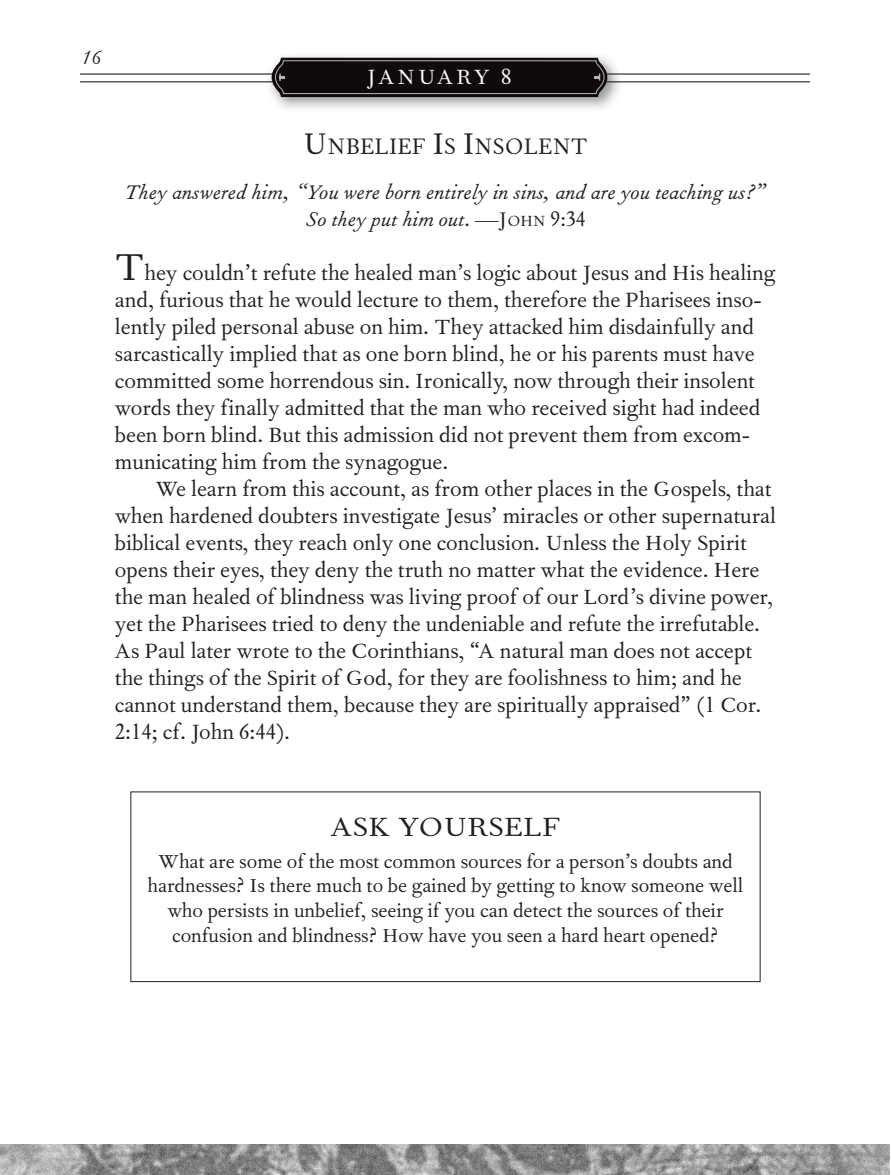
<style>
.page{position:relative;width:891px;height:1175px;background:#fff}
.page>*{position:absolute;margin:0;border:0;box-sizing:border-box;transform-origin:0 0}
.t1{font:31.72px "Fournier";color:#231f20;scale:1.06 1}
.t2{font:27px "Fournier";color:#231f20;scale:.95 1}
.t3{font:24.75px/27px "Fournier";color:#231f20}
.t4{font:24.75px "Fournier";letter-spacing:.105em;color:#fff}
.t5{font:italic 23.62px/27px "Fournier";color:#231f20;text-align:center}
.t6{font:22.5px/24.8px "Fournier";color:#231f20;text-align:center}
.t7{font:italic 22.5px "Fournier";color:#231f20}
.s1{font-size:36px}
.s2{font-style:normal}
.s3{font-style:normal;font-size:17.78px}
.s4{font-size:45px}
</style>
<div class="page">
<div style="left:130px;top:791px;width:630px;height:191px;border:1px solid #231f20"></div>
<img style="left:0;top:1144px;width:890px;height:30px">
<img style="left:261px;top:56px;width:367px;height:53px">
<svg style="left:272px;top:58px;width:335px;height:39px;background:#1e181a"></svg>
<hr style="left:80px;top:73px;width:192px;height:2px;background:#231f20">
<hr style="left:80px;top:81px;width:192px;height:1px;background:#231f20">
<hr style="left:607px;top:73px;width:203px;height:2px;background:#231f20">
<hr style="left:607px;top:81px;width:203px;height:1px;background:#231f20">
<p class="t7" style="left:81px;top:49px;width:21px">16</p>
<p class="t4" style="left:367px;top:68px;width:146px">JANUARY 8</p>
<p class="t2" style="left:303px;top:136px;width:301px"><span class="s1">U</span>NBELIEF <span class="s1">I</span>S <span class="s1">I</span>NSOLENT</p>
<p class="t5" style="left:124px;top:180px;width:643px">They answered him, “You were born entirely in sins, and are you teaching us?”<br>So they put him out. <span class="s2">—J</span><span class="s3">OHN</span> <span class="s2">9:34</span></p>
<p class="t3" style="left:115px;top:261px;width:662px"><span class="s4">T</span>hey couldn’t refute the healed man’s logic about Jesus and His healing and, furious that he would lecture to them, therefore the Pharisees inso&shy;lently piled personal abuse on him. They attacked him disdainfully and sarcastically implied that as one born blind, he or his parents must have committed some horrendous sin. Ironically, now through their insolent words they finally admitted that the man who received sight had indeed been born blind. But this admission did not prevent them from excom&shy;municating him from the synagogue.</p>
<p class="t3" style="left:115px;top:477px;width:662px;text-indent:40px">We learn from this account, as from other places in the Gospels, that when hardened doubters investigate Jesus’ miracles or other supernatural biblical events, they reach only one conclusion. Unless the Holy Spirit opens their eyes, they deny the truth no matter what the evidence. Here the man healed of blindness was living proof of our Lord’s divine power, yet the Pharisees tried to deny the undeniable and refute the irrefutable.<br>As Paul later wrote to the Corinthians, “A natural man does not accept the things of the Spirit of God, for they are foolishness to him; and he cannot understand them, because they are spiritually appraised” (1 Cor.<br>2:14; cf. John 6:44).</p>
<p class="t1" style="left:331px;top:815px;width:218px">ASK YOURSELF</p>
<p class="t6" style="left:148px;top:850px;width:597px">What are some of the most common sources for a person’s doubts and hardnesses? Is there much to be gained by getting to know someone well who persists in unbelief, seeing if you can detect the sources of their confusion and blindness? How have you seen a hard heart opened?</p>
</div>
